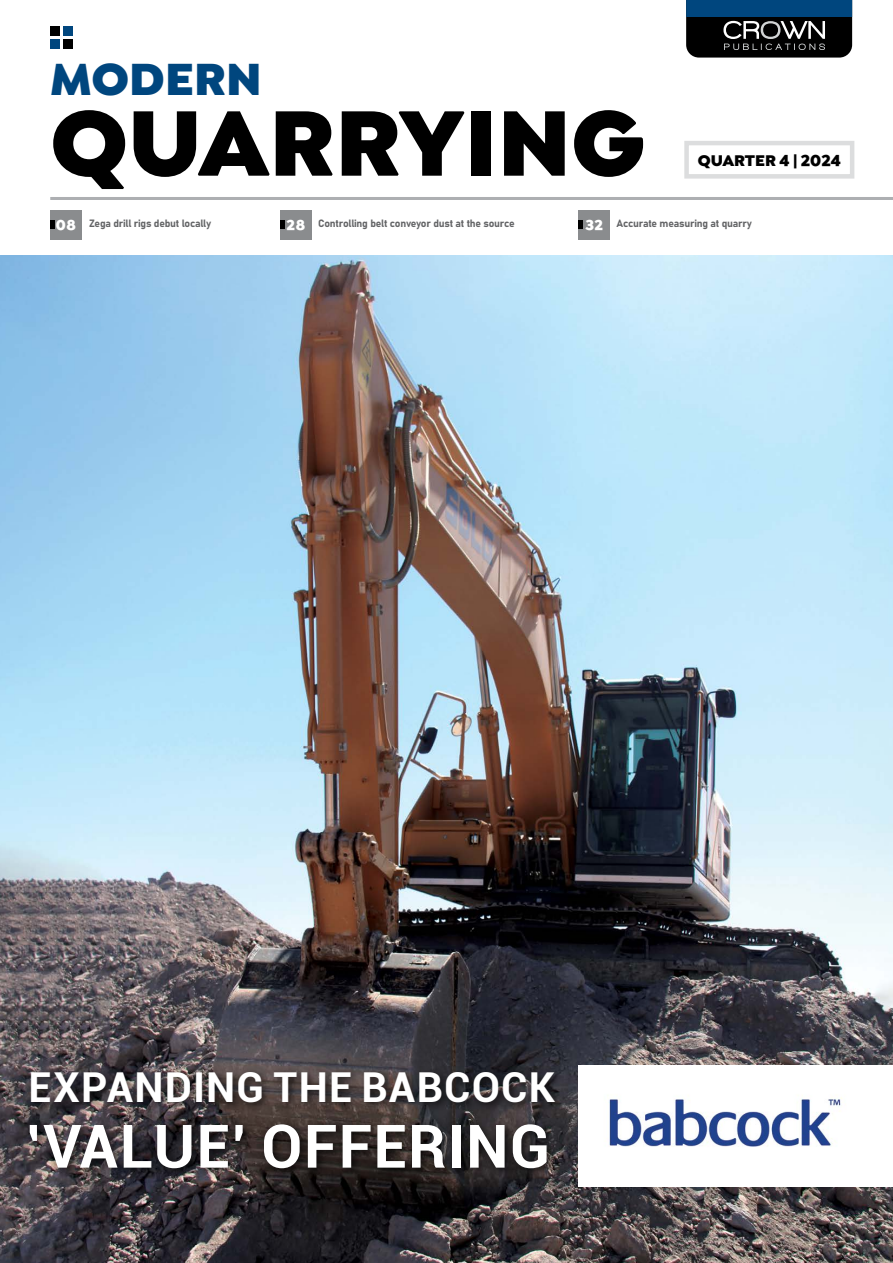
<style>
.page{position:relative;width:893px;height:1263px;background:#fff}
.page>*{position:absolute;margin:0;border:0;box-sizing:border-box;transform-origin:0 0}
.t1{font:900 99px "Isidora Sans";color:#000}
.t2{font:700 60px "Roboto";letter-spacing:.025em;color:#fff}
.t3{font:900 48px "Isidora Sans";color:#00467e}
.t4{font:700 41.25px "Roboto";letter-spacing:.03em;color:#fff}
.t5{font:900 16.5px "Isidora Sans";color:#000}
.t6{font:10.5px "Bahnschrift";letter-spacing:-.02em;color:#636466}
.s1{font-family:"Isidora Sans";font-weight:900;font-size:15px;color:#fff}
</style>
<div class="page">
<img style="left:0;top:255px;width:892px;height:1008px">
<hr style="left:50px;top:197px;width:842px;height:3px;background:#adafb2">
<div style="left:50px;top:27px;width:10px;height:9px;background:#000"></div>
<div style="left:50px;top:39px;width:10px;height:9px;background:#00467e"></div>
<div style="left:63px;top:27px;width:9px;height:9px;background:#00467e"></div>
<div style="left:63px;top:39px;width:9px;height:9px;background:#000"></div>
<div style="left:684px;top:141px;width:170px;height:38px;border:4px solid #dcddde"></div>
<svg style="left:686px;top:0;width:165px;height:58px;background:#172c3c"></svg>
<div style="left:50px;top:210px;width:32px;height:30px;background:#8a8c8e"></div>
<div style="left:50px;top:220px;width:5px;height:8px;background:#000"></div>
<div style="left:280px;top:210px;width:31px;height:30px;background:#8a8c8e"></div>
<div style="left:280px;top:220px;width:5px;height:8px;background:#000"></div>
<div style="left:578px;top:210px;width:31px;height:30px;background:#8a8c8e"></div>
<div style="left:578px;top:220px;width:5px;height:8px;background:#000"></div>
<div style="left:24px;top:1067px;width:540px;height:112px;background:#000;opacity:.75"></div>
<div style="left:577px;top:1065px;width:315px;height:122px;background:#fff"></div>
<img style="left:577px;top:1077px;width:265px;height:98px">
<h3 class="t3" style="left:50px;top:48px;width:213px">MODERN</h3>
<h1 class="t1" style="left:50px;top:79px;width:596px">QUARRYING</h1>
<p class="t6" style="left:56px;top:216px;width:157px"><span class="s1">08</span> Zega drill rigs debut locally</p>
<p class="t6" style="left:286px;top:216px;width:229px"><span class="s1">28</span> Controlling belt conveyor dust at the source</p>
<p class="t6" style="left:585px;top:216px;width:168px"><span class="s1">32</span> Accurate measuring at quarry</p>
<h3 class="t5" style="left:697px;top:150px;width:145px">QUARTER 4 | 2024</h3>
<h3 class="t4" style="left:29px;top:1058px;width:527px">EXPANDING THE BABCOCK</h3>
<h2 class="t2" style="left:29px;top:1104px;width:522px">‛VALUE’ OFFERING</h2>
</div>
